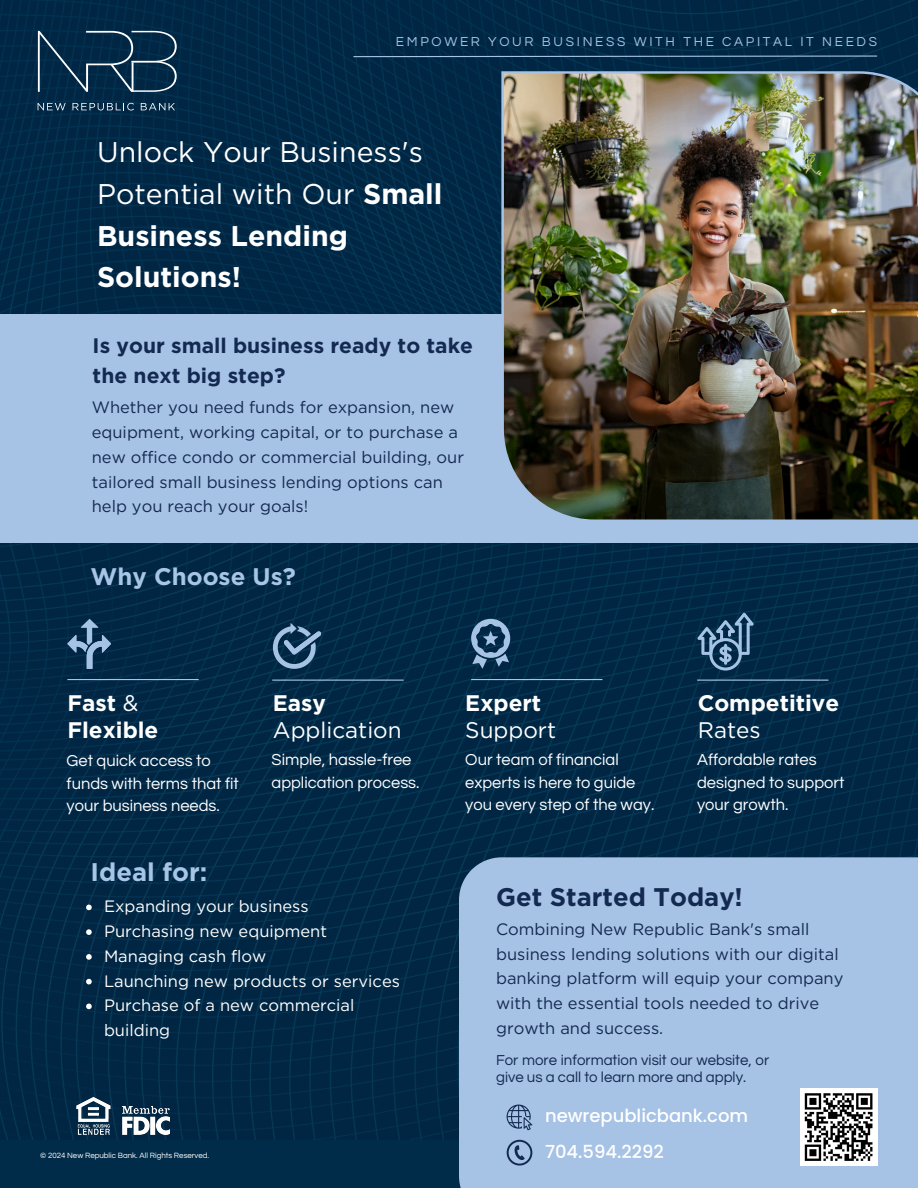
<style>
.page{position:relative;width:918px;height:1188px;background:#002b49}
.page>*{position:absolute;margin:0;border:0;box-sizing:border-box;transform-origin:0 0}
.t1{font:28.5px/41.7px "Gotham";color:#fff}
.t2{font:700 25.5px "Gotham";color:#142951}
.t3{font:700 25.5px "Gotham";color:#a8c5e7}
.t4{font:700 24px "Gotham";color:#a8c5e7}
.t5{font:700 22.5px/27px "Gotham";color:#fff}
.t6{font:22.5px/27px "Gotham";color:#fff}
.t7{font:700 21px/30.3px "Gotham";color:#142951}
.t8{font:500 18px "Poppins";color:#fff}
.t9{font:16.5px/24.8px "Gotham";color:#142951}
.t10{font:16.5px/22.5px "Questrial";color:#fff}
.t11{font:16.5px/24.8px "Gotham";color:#fff}
.t12{font:15px/16.8px "Questrial";color:#142951}
.t13{font:13.5px "Questrial";letter-spacing:.2em;color:#a6c2e4}
.t14{font:7.95px "Questrial";color:#fff}
.s1{font-weight:700}
.s2{font-weight:400}
</style>
<div class="page">
<img style="left:0;top:0;width:918px;height:1139px">
<div style="left:0;top:315px;width:918px;height:228px;background:#a6c2e4"></div>
<img style="left:501px;top:71px;width:417px;height:449px">
<svg style="left:352px;top:55px;width:526px;height:3px"></svg>
<svg style="left:38px;top:103px;width:28px;height:7px"></svg>
<svg style="left:73px;top:103px;width:61px;height:7px"></svg>
<svg style="left:38px;top:31px;width:139px;height:61px"></svg>
<svg style="left:141px;top:103px;width:34px;height:7px"></svg>
<img style="left:122px;top:1106px;width:48px;height:29px">
<img style="left:76px;top:1097px;width:36px;height:39px">
<div style="left:459px;top:857px;width:459px;height:331px;background:#a6c2e4"></div>
<div style="left:800px;top:1089px;width:77px;height:77px;background:#fff"></div>
<svg style="left:804px;top:1093px;width:69px;height:68px"></svg>
<hr style="left:67px;top:679px;width:132px;height:1px;background:#a6c2e4">
<hr style="left:272px;top:680px;width:132px;height:1px;background:#a8c5e7">
<hr style="left:471px;top:679px;width:131px;height:1px;background:#a6c2e4">
<hr style="left:697px;top:680px;width:131px;height:1px;background:#a8c5e7">
<svg style="left:507px;top:1105px;width:25px;height:25px"></svg>
<svg style="left:507px;top:1140px;width:25px;height:26px"></svg>
<svg style="left:67px;top:619px;width:44px;height:49px"></svg>
<svg style="left:471px;top:619px;width:39px;height:49px"></svg>
<svg style="left:697px;top:613px;width:57px;height:57px"></svg>
<hr style="left:724px;top:644px;width:3px;height:21px;background:#a6c2e4;border-radius:2px">
<svg style="left:273px;top:623px;width:48px;height:46px"></svg>
<svg style="left:86px;top:905px;width:6px;height:5px"></svg>
<svg style="left:86px;top:929px;width:6px;height:6px"></svg>
<svg style="left:86px;top:954px;width:6px;height:6px"></svg>
<svg style="left:86px;top:979px;width:6px;height:5px"></svg>
<svg style="left:86px;top:1004px;width:6px;height:5px"></svg>
<p class="t13" style="left:396px;top:35px;width:483px">EMPOWER YOUR BUSINESS WITH THE CAPITAL IT NEEDS</p>
<h6 class="t1" style="left:97px;top:131px;width:347px">Unlock Your Business's<br>Potential with Our <span class="s1">Small<br>Business Lending<br>Solutions!</span></h6>
<h4 class="t7" style="left:93px;top:330px;width:382px">Is your small business ready to take the next big step?</h4>
<h6 class="t9" style="left:92px;top:395px;width:374px">Whether you need funds for expansion, new equipment, working capital, or to purchase a new office condo or commercial building, our tailored small business lending options can help you reach your goals!</h6>
<h6 class="t4" style="left:91px;top:562px;width:207px">Why Choose Us?</h6>
<p class="t5" style="left:67px;top:690px;width:93px">Fast <span class="s2">&amp;<br></span>Flexible</p>
<h1 class="t10" style="left:67px;top:750px;width:174px">Get quick access to funds with terms that fit your business needs.</h1>
<h3 class="t6" style="left:273px;top:690px;width:130px"><span class="s1">Easy<br></span>Application</h3>
<h6 class="t10" style="left:272px;top:749px;width:150px">Simple, hassle-free application process.</h6>
<h6 class="t3" style="left:91px;top:856px;width:118px">Ideal for:</h6>
<h2 class="t11" style="left:104px;top:894px;width:206px">Expanding your business</h2>
<p class="t11" style="left:104px;top:919px;width:224px">Purchasing new equipment</p>
<p class="t11" style="left:104px;top:944px;width:164px">Managing cash flow</p>
<p class="t11" style="left:104px;top:968px;width:297px">Launching new products or services</p>
<p class="t11" style="left:104px;top:993px;width:252px">Purchase of a new commercial building</p>
<h4 class="t14" style="left:40px;top:1152px;width:170px">© 2024 New Republic Bank. All Rights Reserved.</h4>
<h2 class="t6" style="left:465px;top:690px;width:92px"><span class="s1">Expert<br></span>Support</h2>
<p class="t10" style="left:465px;top:749px;width:191px">Our team of financial experts is here to guide you every step of the way.</p>
<p class="t5" style="left:698px;top:690px;width:143px">Competitive<br><span class="s2">Rates</span></p>
<p class="t10" style="left:697px;top:749px;width:149px">Affordable rates designed to support your growth.</p>
<p class="t2" style="left:496px;top:882px;width:248px">Get Started Today!</p>
<p class="t9" style="left:496px;top:916px;width:349px">Combining New Republic Bank's small business lending solutions with our digital banking platform will equip your company with the essential tools needed to drive growth and success.</p>
<h4 class="t12" style="left:496px;top:1052px;width:275px">For more information visit our website, or give us a call to learn more and apply.</h4>
<h4 class="t8" style="left:545px;top:1103px;width:205px">newrepublicbank.com</h4>
<p class="t8" style="left:545px;top:1139px;width:120px">704.594.2292</p>
</div>
